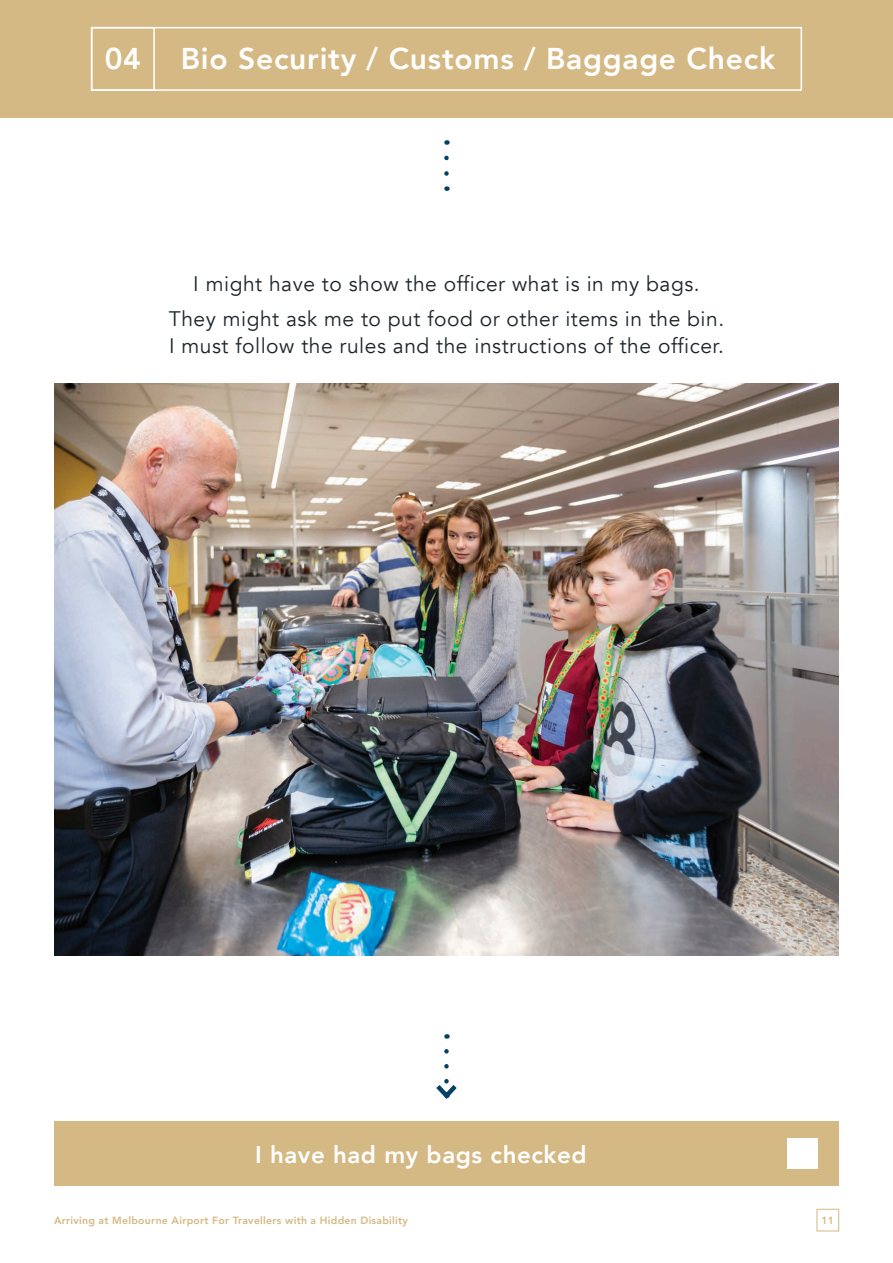
<style>
.page{position:relative;width:893px;height:1263px;background:#fff}
.page>*{position:absolute;margin:0;border:0;box-sizing:border-box;transform-origin:0 0}
.t1{font:800 30px "Avenir";letter-spacing:.025em;color:#fff}
.t2{font:800 24px "Avenir";letter-spacing:.025em;color:#fff}
.t3{font:21px/35.5px "Avenir";letter-spacing:.025em;color:#1d2529;text-align:center}
.t4{font:800 10.5px "Avenir";letter-spacing:.025em;color:#d5b985}
</style>
<div class="page">
<div style="left:817px;top:1209px;width:22px;height:22px;border:1px solid #d5b985"></div>
<div style="left:54px;top:1121px;width:785px;height:65px;background:#d5b985"></div>
<div style="left:788px;top:1139px;width:30px;height:30px;background:#fff"></div>
<div style="left:0;top:0;width:893px;height:118px;background:#d5b985"></div>
<svg style="left:436px;top:1051px;width:21px;height:48px"></svg>
<svg style="left:444px;top:158px;width:5px;height:33px"></svg>
<img style="left:54px;top:383px;width:785px;height:572px">
<div style="left:91px;top:27px;width:711px;height:64px;border:2px solid #fff"></div>
<div style="left:91px;top:27px;width:64px;height:64px;border:2px solid #fff"></div>
<h1 class="t1" style="left:105px;top:36px;width:38px">04</h1>
<h1 class="t1" style="left:181px;top:36px;width:596px">Bio Security / Customs / Baggage Check</h1>
<p class="t3" style="left:169px;top:266px;width:557px">I might have to show the officer what is in my bags.<br>They might ask me to put food or other items in the bin.</p>
<p class="t3" style="left:169px;top:329px;width:556px">I must follow the rules and the instructions of the officer.</p>
<p class="t2" style="left:255px;top:1136px;width:333px">I have had my bags checked</p>
<p class="t4" style="left:54px;top:1212px;width:355px">Arriving at Melbourne Airport For Travellers with a Hidden Disability</p>
<p class="t4" style="left:821px;top:1212px;width:14px">11</p>
</div>
